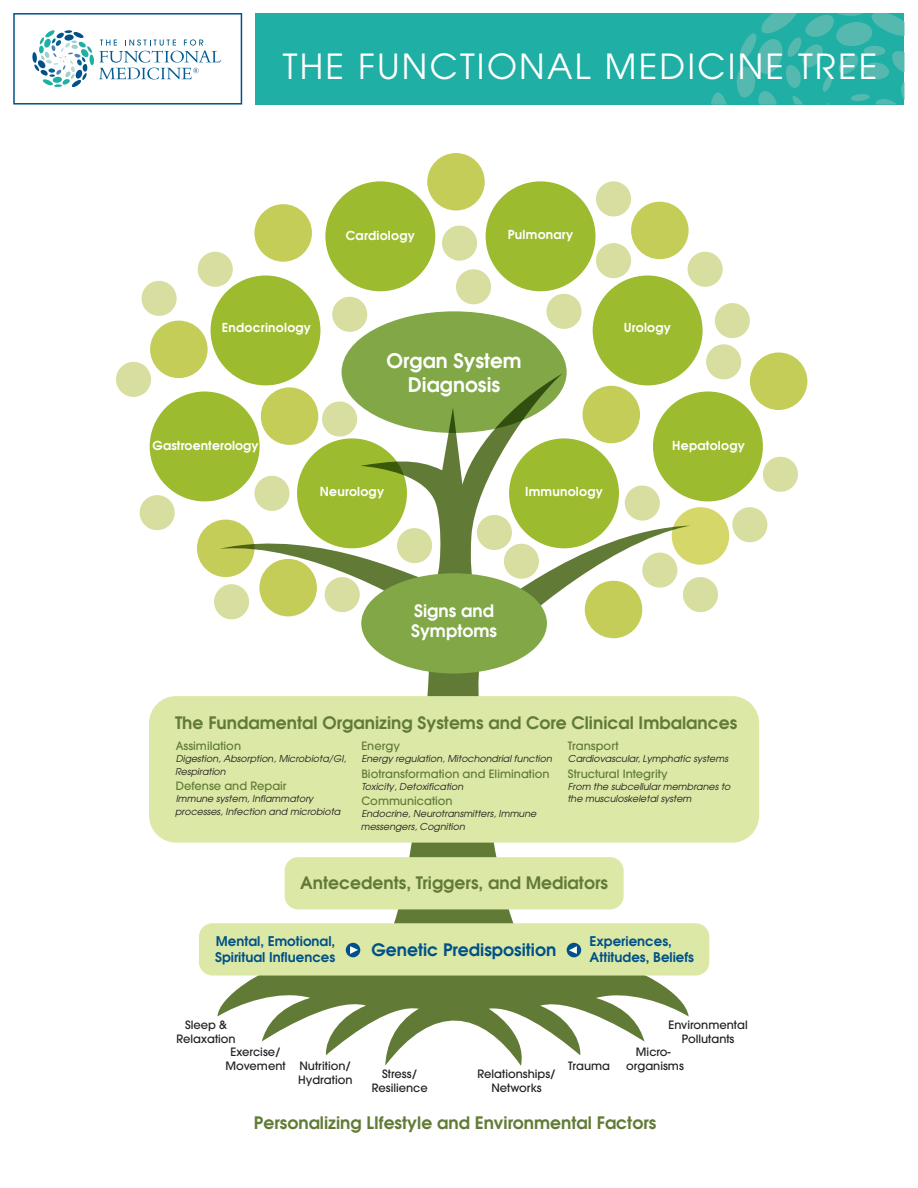
<style>
.page{position:relative;width:918px;height:1188px;background:#fff}
.page>*{position:absolute;margin:0;border:0;box-sizing:border-box;transform-origin:0 0}
.t1{font:34.5px "Avant Garde";letter-spacing:.065em;color:#fff}
.t2{font:600 19.95px/23.9px "Avant Garde";color:#fff;text-align:center}
.t3{font:600 17.1px "Avant Garde";color:#617b36}
.t4{font:600 17.1px "Avant Garde";color:#005187}
.t5{font:600 17.1px/20px "Avant Garde";color:#fff}
.t6{font:600 13.35px/16px "Avant Garde";color:#005187}
.t7{font:600 12.3px "Avant Garde";letter-spacing:.02em;color:#fff}
.t8{font:500 11.4px/13.6px "Avant Garde";color:#231f20;text-align:center}
.t9{font:500 11.4px "Avant Garde";color:#617b36}
.t10{font:italic 9.45px/12.3px "Avant Garde";color:#231f20}
</style>
<div class="page">
<svg style="left:218px;top:373px;width:473px;height:693px"></svg>
<div style="left:197px;top:520px;width:57px;height:57px;background:#c4cd58;border-radius:50%"></div>
<div style="left:150px;top:392px;width:110px;height:109px;background:#9dbb2e;border-radius:50%"></div>
<div style="left:211px;top:276px;width:109px;height:109px;background:#9dbb2e;border-radius:50%"></div>
<div style="left:325px;top:181px;width:110px;height:110px;background:#9dbb2e;border-radius:50%"></div>
<div style="left:486px;top:181px;width:110px;height:110px;background:#9dbb2e;border-radius:50%"></div>
<div style="left:593px;top:276px;width:110px;height:109px;background:#9dbb2e;border-radius:50%"></div>
<div style="left:653px;top:392px;width:110px;height:109px;background:#9dbb2e;border-radius:50%"></div>
<div style="left:509px;top:438px;width:110px;height:110px;background:#9dbb2e;border-radius:50%"></div>
<div style="left:297px;top:438px;width:110px;height:110px;background:#9dbb2e;border-radius:50%"></div>
<div style="left:342px;top:311px;width:225px;height:122px;background:#81a747;border-radius:50%"></div>
<div style="left:672px;top:507px;width:57px;height:58px;background:#d5d768;border-radius:50%"></div>
<div style="left:585px;top:581px;width:57px;height:57px;background:#c4cd58;border-radius:50%"></div>
<div style="left:750px;top:352px;width:57px;height:58px;background:#c4cd58;border-radius:50%"></div>
<div style="left:631px;top:202px;width:58px;height:57px;background:#c4cd58;border-radius:50%"></div>
<div style="left:150px;top:321px;width:58px;height:57px;background:#c4cd58;border-radius:50%"></div>
<div style="left:254px;top:204px;width:58px;height:58px;background:#c4cd58;border-radius:50%"></div>
<div style="left:427px;top:153px;width:58px;height:58px;background:#c4cd58;border-radius:50%"></div>
<div style="left:259px;top:559px;width:58px;height:57px;background:#c4cd58;border-radius:50%"></div>
<div style="left:261px;top:387px;width:57px;height:58px;background:#c4cd58;border-radius:50%"></div>
<div style="left:583px;top:386px;width:57px;height:57px;background:#c4cd58;border-radius:50%"></div>
<div style="left:596px;top:181px;width:35px;height:35px;background:#d7de9f;border-radius:50%"></div>
<div style="left:715px;top:303px;width:35px;height:35px;background:#d7de9f;border-radius:50%"></div>
<div style="left:325px;top:577px;width:35px;height:35px;background:#d7de9f;border-radius:50%"></div>
<div style="left:477px;top:515px;width:35px;height:35px;background:#d7de9f;border-radius:50%"></div>
<div style="left:683px;top:577px;width:35px;height:35px;background:#d7de9f;border-radius:50%"></div>
<div style="left:397px;top:528px;width:35px;height:35px;background:#d7de9f;border-radius:50%"></div>
<div style="left:332px;top:297px;width:35px;height:35px;background:#d7de9f;border-radius:50%"></div>
<div style="left:456px;top:269px;width:35px;height:35px;background:#d7de9f;border-radius:50%"></div>
<div style="left:442px;top:226px;width:35px;height:35px;background:#d7de9f;border-radius:50%"></div>
<div style="left:706px;top:344px;width:35px;height:35px;background:#d7de9f;border-radius:50%"></div>
<div style="left:322px;top:401px;width:35px;height:36px;background:#d7de9f;border-radius:50%"></div>
<div style="left:116px;top:362px;width:35px;height:35px;background:#d7de9f;border-radius:50%"></div>
<div style="left:642px;top:553px;width:35px;height:35px;background:#d7de9f;border-radius:50%"></div>
<div style="left:625px;top:486px;width:35px;height:35px;background:#d7de9f;border-radius:50%"></div>
<div style="left:546px;top:294px;width:36px;height:35px;background:#d7de9f;border-radius:50%"></div>
<div style="left:596px;top:243px;width:35px;height:35px;background:#d7de9f;border-radius:50%"></div>
<div style="left:142px;top:281px;width:35px;height:35px;background:#d7de9f;border-radius:50%"></div>
<div style="left:198px;top:252px;width:35px;height:35px;background:#d7de9f;border-radius:50%"></div>
<div style="left:254px;top:476px;width:36px;height:35px;background:#d7de9f;border-radius:50%"></div>
<div style="left:763px;top:457px;width:35px;height:35px;background:#d7de9f;border-radius:50%"></div>
<div style="left:688px;top:252px;width:35px;height:35px;background:#d7de9f;border-radius:50%"></div>
<div style="left:361px;top:573px;width:186px;height:101px;background:#81a747;border-radius:50%"></div>
<div style="left:140px;top:495px;width:35px;height:35px;background:#d7de9f;border-radius:50%"></div>
<div style="left:732px;top:507px;width:35px;height:35px;background:#d7de9f;border-radius:50%"></div>
<div style="left:214px;top:584px;width:35px;height:35px;background:#d7de9f;border-radius:50%"></div>
<div style="left:504px;top:544px;width:35px;height:35px;background:#d7de9f;border-radius:50%"></div>
<div style="left:149px;top:696px;width:610px;height:147px;background:#dce8a6;border-radius:27px"></div>
<div style="left:285px;top:857px;width:339px;height:52px;background:#dce8a6;border-radius:14px"></div>
<div style="left:199px;top:923px;width:510px;height:53px;background:#dce8a6;border-radius:14px"></div>
<div style="left:346px;top:943px;width:14px;height:14px;background:#005187;border-radius:50%"></div>
<svg style="left:350px;top:946px;width:8px;height:8px"></svg>
<div style="left:567px;top:943px;width:14px;height:14px;background:#005187;border-radius:50%"></div>
<svg style="left:569px;top:946px;width:8px;height:8px"></svg>
<div style="left:255px;top:13px;width:649px;height:92px;background:#1fafa4"></div>
<svg style="left:711px;top:92px;width:16px;height:13px"></svg>
<svg style="left:736px;top:13px;width:168px;height:92px"></svg>
<svg style="left:13px;top:13px;width:229px;height:92px"></svg>
<h1 class="t1" style="left:283px;top:44px;width:596px">THE FUNCTIONAL MEDICINE TREE</h1>
<h3 class="t7" style="left:346px;top:227px;width:71px">Cardiology</h3>
<h3 class="t7" style="left:508px;top:226px;width:67px">Pulmonary</h3>
<h3 class="t7" style="left:222px;top:320px;width:91px">Endocrinology</h3>
<h2 class="t2" style="left:386px;top:348px;width:137px">Organ System<br>Diagnosis</h2>
<h3 class="t7" style="left:153px;top:437px;width:108px">Gastroenterology</h3>
<h3 class="t7" style="left:320px;top:483px;width:66px">Neurology</h3>
<h3 class="t7" style="left:525px;top:483px;width:79px">Immunology</h3>
<h3 class="t7" style="left:624px;top:320px;width:49px">Urology</h3>
<h3 class="t7" style="left:672px;top:437px;width:74px">Hepatology</h3>
<h3 class="t5" style="left:411px;top:601px;width:87px">Signs and<br>Symptoms</h3>
<h3 class="t3" style="left:175px;top:711px;width:564px">The Fundamental Organizing Systems and Core Clinical Imbalances</h3>
<p class="t9" style="left:176px;top:739px;width:67px">Assimilation</p>
<p class="t10" style="left:175px;top:753px;width:173px">Digestion, Absorption, Microbiota/GI,<br>Respiration</p>
<p class="t9" style="left:176px;top:779px;width:112px">Defense and Repair</p>
<p class="t10" style="left:175px;top:792px;width:167px">Immune system, Inflammatory processes, Infection and microbiota</p>
<p class="t9" style="left:361px;top:739px;width:40px">Energy</p>
<p class="t10" style="left:361px;top:753px;width:192px">Energy regulation, Mitochondrial function</p>
<p class="t9" style="left:361px;top:766px;width:190px">Biotransformation and Elimination</p>
<p class="t10" style="left:361px;top:780px;width:103px">Toxicity, Detoxification</p>
<p class="t9" style="left:361px;top:794px;width:93px">Communication</p>
<p class="t10" style="left:361px;top:808px;width:177px">Endocrine, Neurotransmitters, Immune messengers, Cognition</p>
<p class="t9" style="left:568px;top:739px;width:52px">Transport</p>
<p class="t10" style="left:568px;top:753px;width:162px">Cardiovascular, Lymphatic systems</p>
<p class="t9" style="left:568px;top:766px;width:101px">Structural Integrity</p>
<p class="t10" style="left:567px;top:780px;width:165px">From the subcellular membranes to the musculoskeletal system</p>
<h3 class="t3" style="left:300px;top:872px;width:309px">Antecedents, Triggers, and Mediators</h3>
<h3 class="t6" style="left:215px;top:932px;width:122px">Mental, Emotional,<br>Spiritual Influences</h3>
<h3 class="t4" style="left:371px;top:939px;width:186px">Genetic Predisposition</h3>
<h3 class="t6" style="left:590px;top:932px;width:106px">Experiences,<br>Attitudes, Beliefs</h3>
<p class="t8" style="left:176px;top:1018px;width:61px">Sleep &amp;<br>Relaxation</p>
<p class="t8" style="left:226px;top:1046px;width:61px">Exercise/<br>Movement</p>
<p class="t8" style="left:298px;top:1059px;width:56px;text-align:left">Nutrition/<br>Hydration</p>
<p class="t8" style="left:372px;top:1068px;width:58px">Stress/<br>Resilience</p>
<p class="t8" style="left:477px;top:1068px;width:80px">Relationships/<br>Networks</p>
<p class="t8" style="left:568px;top:1059px;width:43px">Trauma</p>
<p class="t8" style="left:669px;top:1018px;width:81px">Environmental<br>Pollutants</p>
<p class="t8" style="left:626px;top:1046px;width:59px">Micro&shy;organisms</p>
<h3 class="t3" style="left:254px;top:1111px;width:404px">Personalizing LIfestyle and Environmental Factors</h3>
</div>
